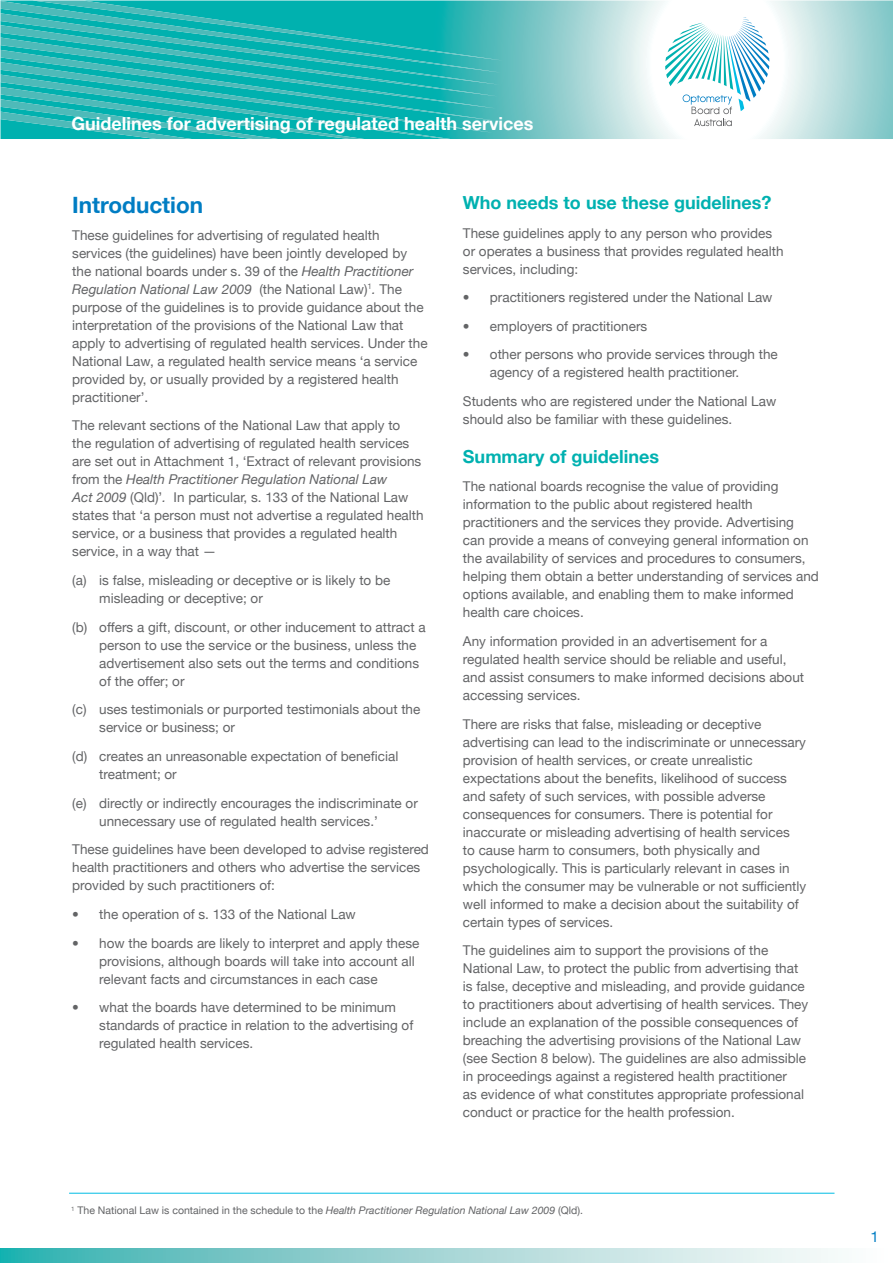
<style>
.page{position:relative;width:893px;height:1263px;background:#fff}
.page>*{position:absolute;margin:0;border:0;box-sizing:border-box;transform-origin:0 0}
.t1{font:700 22.5px "Helvetica Neue";color:#007dc3}
.t2{font:700 18px "Helvetica Neue";color:#fff}
.t3{font:700 18px "Helvetica Neue";color:#00b1b0}
.t4{font:15px "Helvetica Neue";color:#007dc3}
.t5{font:13.5px/18px "Helvetica Neue";color:#636466}
.t6{font:10.5px "Helvetica Neue";color:#636466}
.s1{font-style:italic}
</style>
<div class="page">
<svg style="left:503px;top:1px;width:390px;height:138px"></svg>
<svg style="left:1px;top:1px;width:502px;height:138px;background:#21b5b4"></svg>
<svg style="left:1px;top:1249px;width:834px;height:14px;background:#9bd4d4"></svg>
<svg style="left:665px;top:18px;width:104px;height:108px"></svg>
<hr style="left:69px;top:1193px;width:765px;height:1px;background:#00bce4">
<h2 class="t2" style="left:71px;top:112px;width:463px">Guidelines for advertising of regulated health services</h2>
<h1 class="t1" style="left:72px;top:191px;width:132px">Introduction</h1>
<p class="t5" style="left:72px;top:226px;width:357px">These guidelines for advertising of regulated health services (the guidelines) have been jointly developed by the national boards under s. 39 of the <span class="s1">Health Practitioner Regulation National Law 2009</span> (the National Law)<sup>1</sup><span class="s1">.</span> The purpose of the guidelines is to provide guidance about the interpretation of the provisions of the National Law that apply to advertising of regulated health services. Under the National Law, a regulated health service means ‘a service provided by, or usually provided by a registered health practitioner’.</p>
<p class="t5" style="left:72px;top:416px;width:353px">The relevant sections of the National Law that apply to<br>the regulation of advertising of regulated health services are set out in Attachment 1, ‘Extract of relevant provisions from the <span class="s1">Health Practitioner Regulation National Law<br>Act 2009</span> (Qld)’<span class="s1">.</span> In particular, s. 133 of the National Law states that ‘a person must not advertise a regulated health service, or a business that provides a regulated health service, in a way that —</p>
<p class="t5" style="left:99px;top:571px;width:293px;text-indent:-27px">(a) is false, misleading or deceptive or is likely to be misleading or deceptive; or</p>
<p class="t5" style="left:99px;top:618px;width:328px;text-indent:-27px">(b) offers a gift, discount, or other inducement to attract a person to use the service or the business, unless the advertisement also sets out the terms and conditions of the offer; or</p>
<p class="t5" style="left:99px;top:700px;width:323px;text-indent:-27px">(c) uses testimonials or purported testimonials about the service or business; or</p>
<p class="t5" style="left:99px;top:747px;width:301px;text-indent:-27px">(d) creates an unreasonable expectation of beneficial treatment; or</p>
<p class="t5" style="left:99px;top:794px;width:320px;text-indent:-27px">(e) directly or indirectly encourages the indiscriminate or unnecessary use of regulated health services.’</p>
<p class="t5" style="left:72px;top:840px;width:358px">These guidelines have been developed to advise registered health practitioners and others who advertise the services provided by such practitioners of:</p>
<p class="t5" style="left:72px;top:905px;width:285px">• the operation of s. 133 of the National Law</p>
<p class="t5" style="left:99px;top:933px;width:322px;text-indent:-27px">• how the boards are likely to interpret and apply these provisions, although boards will take into account all relevant facts and circumstances in each case</p>
<p class="t5" style="left:99px;top:998px;width:316px;text-indent:-27px">• what the boards have determined to be minimum standards of practice in relation to the advertising of regulated health services.</p>
<h2 class="t3" style="left:463px;top:191px;width:310px">Who needs to use these guidelines?</h2>
<p class="t5" style="left:463px;top:224px;width:322px">These guidelines apply to any person who provides or operates a business that provides regulated health services, including:</p>
<p class="t5" style="left:463px;top:288px;width:311px">• practitioners registered under the National Law</p>
<p class="t5" style="left:463px;top:317px;width:186px">• employers of practitioners</p>
<p class="t5" style="left:490px;top:345px;width:289px;text-indent:-27px">• other persons who provide services through the agency of a registered health practitioner.</p>
<p class="t5" style="left:463px;top:392px;width:315px">Students who are registered under the National Law should also be familiar with these guidelines.</p>
<h2 class="t3" style="left:463px;top:445px;width:198px">Summary of guidelines</h2>
<p class="t5" style="left:463px;top:477px;width:357px">The national boards recognise the value of providing information to the public about registered health practitioners and the services they provide. Advertising can provide a means of conveying general information on the availability of services and procedures to consumers, helping them obtain a better understanding of services and options available, and enabling them to make informed health care choices.</p>
<p class="t5" style="left:463px;top:632px;width:343px">Any information provided in an advertisement for a regulated health service should be reliable and useful, and assist consumers to make informed decisions about accessing services.</p>
<p class="t5" style="left:463px;top:715px;width:345px">There are risks that false, misleading or deceptive advertising can lead to the indiscriminate or unnecessary provision of health services, or create unrealistic expectations about the benefits, likelihood of success and safety of such services, with possible adverse consequences for consumers. There is potential for inaccurate or misleading advertising of health services<br>to cause harm to consumers, both physically and psychologically. This is particularly relevant in cases in which the consumer may be vulnerable or not sufficiently well informed to make a decision about the suitability of certain types of services.</p>
<p class="t5" style="left:463px;top:941px;width:347px">The guidelines aim to support the provisions of the National Law, to protect the public from advertising that is false, deceptive and misleading, and provide guidance to practitioners about advertising of health services. They include an explanation of the possible consequences of breaching the advertising provisions of the National Law (see Section 8 below). The guidelines are also admissible in proceedings against a registered health practitioner<br>as evidence of what constitutes appropriate professional conduct or practice for the health profession.</p>
<p class="t6" style="left:71px;top:1204px;width:513px"><sup>1</sup> The National Law is contained in the schedule to the <span class="s1">Health Practitioner Regulation National Law 2009</span> (Qld).</p>
<p class="t4" style="left:871px;top:1227px;width:10px">1</p>
</div>
